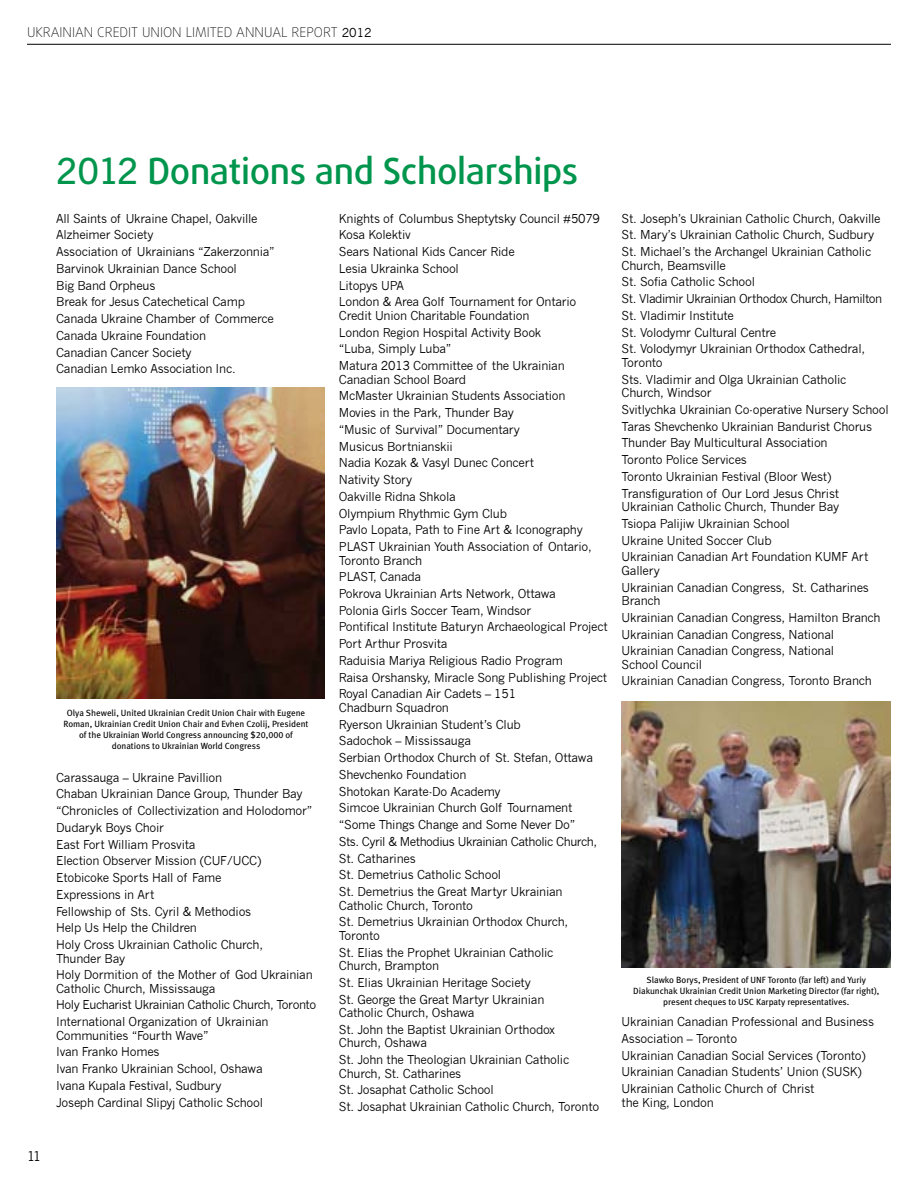
<style>
.page{position:relative;width:918px;height:1188px;background:#fff}
.page>*{position:absolute;margin:0;border:0;box-sizing:border-box;transform-origin:0 0}
.t1{font:500 36px "Daxline Pro";letter-spacing:-.01em;color:#00954c}
.t2{font:100 13.5px "Daxline Pro";color:#000}
.t3{font:13.5px "News Gothic CBT";color:#000}
.t4{font:12px/16.8px "News Gothic";letter-spacing:-.02em;color:#000}
.t5{font:9px/10.8px "Meta Book Cyr LF";color:#000;text-align:center}
.s1{font-family:"News Gothic";font-weight:400;font-size:12px}
.s2{font-family:"News Gothic C Dm BT";font-weight:400}
</style>
<div class="page">
<hr style="left:27px;top:44px;width:864px;height:1px;background:#000">
<img style="left:56px;top:388px;width:268px;height:310px">
<img style="left:622px;top:702px;width:269px;height:265px">
<p class="t2" style="left:27px;top:24px;width:346px">UKRAINIAN CREDIT UNION LIMITED ANNUAL REPORT <span class="s1">2012</span></p>
<p class="t3" style="left:27px;top:1148px;width:16px">11</p>
<h1 class="t1" style="left:56px;top:148px;width:524px"><span class="s2">2012</span> Donations and Scholarships</h1>
<p class="t4" style="left:56px;top:210px;width:220px">All Saints of Ukraine Chapel, Oakville<br>Alzheimer Society<br>Association of Ukrainians “Zakerzonnia”<br>Barvinok Ukrainian Dance School<br>Big Band Orpheus<br>Break for Jesus Catechetical Camp<br>Canada Ukraine Chamber of Commerce<br>Canada Ukraine Foundation<br>Canadian Cancer Society<br>Canadian Lemko Association Inc.</p>
<p class="t5" style="left:64px;top:708px;width:247px">Olya Sheweli, United Ukrainian Credit Union Chair with Eugene Roman, Ukrainian Credit Union Chair and Evhen Czolij, President of the Ukrainian World Congress announcing $20,000 of donations to Ukrainian World Congress</p>
<p class="t4" style="left:56px;top:769px;width:258px">Carassauga – Ukraine Pavillion<br>Chaban Ukrainian Dance Group, Thunder Bay “Chronicles of Collectivization and Holodomor”<br>Dudaryk Boys Choir<br>East Fort William Prosvita<br>Election Observer Mission (CUF/UCC)<br>Etobicoke Sports Hall of Fame<br>Expressions in Art<br>Fellowship of Sts. Cyril &amp; Methodios<br>Help Us Help the Children<br>Holy Cross Ukrainian Catholic Church,</p>
<p class="t4" style="left:56px;top:950px;width:258px">Thunder Bay<br>Holy Dormition of the Mother of God Ukrainian</p>
<p class="t4" style="left:56px;top:980px;width:262px">Catholic Church, Mississauga<br>Holy Eucharist Ukrainian Catholic Church, Toronto<br>International Organization of Ukrainian</p>
<p class="t4" style="left:56px;top:1027px;width:208px">Communities “Fourth Wave”<br>Ivan Franko Homes<br>Ivan Franko Ukrainian School, Oshawa<br>Ivana Kupala Festival, Sudbury<br>Joseph Cardinal Slipyj Catholic School</p>
<p class="t4" style="left:339px;top:210px;width:263px">Knights of Columbus Sheptytsky Council #5079<br>Kosa Kolektiv<br>Sears National Kids Cancer Ride<br>Lesia Ukrainka School<br>Litopys UPA<br>London &amp; Area Golf Tournament for Ontario</p>
<p class="t4" style="left:339px;top:307px;width:227px">Credit Union Charitable Foundation London Region Hospital Activity Book “Luba, Simply Luba”<br>Matura 2013 Committee of the Ukrainian</p>
<p class="t4" style="left:339px;top:371px;width:254px">Canadian School Board<br>McMaster Ukrainian Students Association<br>Movies in the Park, Thunder Bay<br>“Music of Survival” Documentary<br>Musicus Bortnianskii<br>Nadia Kozak &amp; Vasyl Dunec Concert<br>Nativity Story<br>Oakville Ridna Shkola<br>Olympium Rhythmic Gym Club<br>Pavlo Lopata, Path to Fine Art &amp; Iconography<br>PLAST Ukrainian Youth Association of Ontario,</p>
<p class="t4" style="left:339px;top:552px;width:270px">Toronto Branch<br>PLAST, Canada<br>Pokrova Ukrainian Arts Network, Ottawa<br>Polonia Girls Soccer Team, Windsor<br>Pontifical Institute Baturyn Archaeological Project Port Arthur Prosvita<br>Raduisia Mariya Religious Radio Program<br>Raisa Orshansky, Miracle Song Publishing Project Royal Canadian Air Cadets – 151</p>
<p class="t4" style="left:339px;top:699px;width:260px">Chadburn Squadron<br>Ryerson Ukrainian Student’s Club<br>Sadochok – Mississauga<br>Serbian Orthodox Church of St. Stefan, Ottawa<br>Shevchenko Foundation<br>Shotokan Karate-Do Academy<br>Simcoe Ukrainian Church Golf Tournament “Some Things Change and Some Never Do”<br>Sts. Cyril &amp; Methodius Ukrainian Catholic Church,<br>St. Catharines<br>St. Demetrius Catholic School<br>St. Demetrius the Great Martyr Ukrainian</p>
<p class="t4" style="left:339px;top:897px;width:231px">Catholic Church, Toronto<br>St. Demetrius Ukrainian Orthodox Church,</p>
<p class="t4" style="left:339px;top:927px;width:216px">Toronto<br>St. Elias the Prophet Ukrainian Catholic</p>
<p class="t4" style="left:339px;top:957px;width:207px">Church, Brampton<br>St. Elias Ukrainian Heritage Society<br>St. George the Great Martyr Ukrainian</p>
<p class="t4" style="left:339px;top:1004px;width:218px">Catholic Church, Oshawa<br>St. John the Baptist Ukrainian Orthodox</p>
<p class="t4" style="left:339px;top:1035px;width:232px">Church, Oshawa<br>St. John the Theologian Ukrainian Catholic</p>
<p class="t4" style="left:339px;top:1065px;width:262px">Church, St. Catharines<br>St. Josaphat Catholic School<br>St. Josaphat Ukrainian Catholic Church, Toronto</p>
<p class="t4" style="left:622px;top:210px;width:261px">St. Joseph’s Ukrainian Catholic Church, Oakville<br>St. Mary’s Ukrainian Catholic Church, Sudbury<br>St. Michael’s the Archangel Ukrainian Catholic</p>
<p class="t4" style="left:622px;top:257px;width:262px">Church, Beamsville<br>St. Sofia Catholic School<br>St. Vladimir Ukrainian Orthodox Church, Hamilton<br>St. Vladimir Institute<br>St. Volodymr Cultural Centre<br>St. Volodymyr Ukrainian Orthodox Cathedral,</p>
<p class="t4" style="left:622px;top:354px;width:226px">Toronto<br>Sts. Vladimir and Olga Ukrainian Catholic</p>
<p class="t4" style="left:622px;top:384px;width:269px">Church, Windsor<br>Svitlychka Ukrainian Co-operative Nursery School Taras Shevchenko Ukrainian Bandurist Chorus Thunder Bay Multicultural Association<br>Toronto Police Services<br>Toronto Ukrainian Festival (Bloor West)<br>Transfiguration of Our Lord Jesus Christ</p>
<p class="t4" style="left:622px;top:498px;width:248px">Ukrainian Catholic Church, Thunder Bay Tsiopa Palijiw Ukrainian School<br>Ukraine United Soccer Club<br>Ukrainian Canadian Art Foundation KUMF Art</p>
<p class="t4" style="left:622px;top:562px;width:249px">Gallery<br>Ukrainian Canadian Congress, St. Catharines</p>
<p class="t4" style="left:622px;top:592px;width:260px">Branch<br>Ukrainian Canadian Congress, Hamilton Branch Ukrainian Canadian Congress, National Ukrainian Canadian Congress, National</p>
<p class="t4" style="left:622px;top:656px;width:252px">School Council<br>Ukrainian Canadian Congress, Toronto Branch</p>
<p class="t5" style="left:633px;top:974px;width:248px">Slawko Borys, President of UNF Toronto (far left) and Yuriy<br>Diakunchak Ukrainian Credit Union Marketing Director (far right), present cheques to USC Karpaty representatives.</p>
<p class="t4" style="left:622px;top:1014px;width:254px">Ukrainian Canadian Professional and Business Association – Toronto<br>Ukrainian Canadian Social Services (Toronto)<br>Ukrainian Canadian Students’ Union (SUSK)<br>Ukrainian Catholic Church of Christ</p>
<p class="t4" style="left:622px;top:1094px;width:94px">the King, London</p>
</div>
